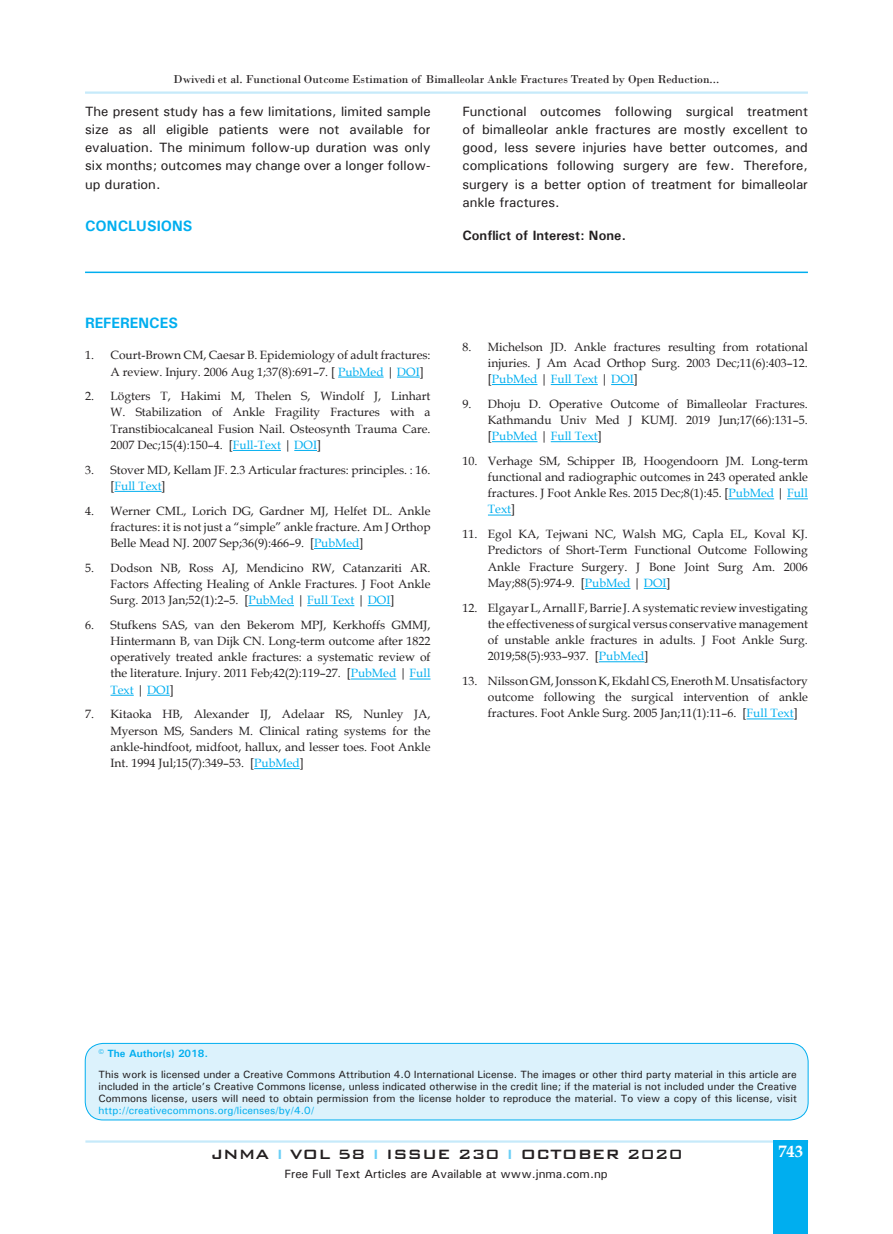
<style>
.page{position:relative;width:893px;height:1234px;background:#fff}
.page>*{position:absolute;margin:0;border:0;box-sizing:border-box;transform-origin:0 0}
.t1{font:500 18px "Bank Gothic BT";color:#231f20}
.t2{font:700 16.5px "Book Antiqua";color:#fff}
.t3{font:700 15px "Univers";color:#00aeef}
.t4{font:500 13.5px/18.3px "Univers";color:#231f20;text-align:justify}
.t5{font:700 13.5px "Univers";color:#231f20}
.t6{font:12px/16.2px "Book Antiqua";color:#231f20;text-align:justify}
.Introduction{font:12px "Bodoni";color:#231f20}
.t7{font:500 12px "Univers";color:#231f20}
.Normal_wrd_2{font:500 10.5px/12px "Univers";color:#231f20;text-align:justify}
.Normal_wrd_2-2{font:700 10.5px "Univers";color:#00aeef}
.s1{color:#00aeef}
.s2{color:#6bcff6}
</style>
<div class="page">
<hr style="left:85px;top:1140px;width:723px;height:2px;background:#c6eafa">
<div style="left:774px;top:1139px;width:34px;height:94px;background:#00aeef"></div>
<hr style="left:85px;top:91px;width:723px;height:3px;background:#c6eafa">
<hr style="left:338px;top:376px;width:46px;height:1px;background:#00aeef">
<svg style="left:397px;top:376px;width:23px;height:1px"></svg>
<hr style="left:233px;top:450px;width:48px;height:1px;background:#00aeef">
<svg style="left:294px;top:450px;width:23px;height:1px"></svg>
<hr style="left:115px;top:491px;width:47px;height:1px;background:#00aeef">
<hr style="left:314px;top:548px;width:46px;height:1px;background:#00aeef">
<hr style="left:248px;top:605px;width:46px;height:1px;background:#00aeef">
<hr style="left:307px;top:605px;width:47px;height:1px;background:#00aeef">
<svg style="left:368px;top:605px;width:22px;height:1px"></svg>
<hr style="left:351px;top:678px;width:45px;height:1px;background:#00aeef">
<svg style="left:410px;top:678px;width:21px;height:1px"></svg>
<svg style="left:111px;top:694px;width:23px;height:1px"></svg>
<svg style="left:147px;top:694px;width:23px;height:1px"></svg>
<hr style="left:254px;top:768px;width:46px;height:1px;background:#00aeef">
<hr style="left:492px;top:384px;width:45px;height:1px;background:#00aeef">
<hr style="left:551px;top:384px;width:47px;height:1px;background:#00aeef">
<svg style="left:611px;top:384px;width:23px;height:1px"></svg>
<hr style="left:492px;top:441px;width:45px;height:1px;background:#00aeef">
<hr style="left:551px;top:441px;width:47px;height:1px;background:#00aeef">
<hr style="left:729px;top:498px;width:45px;height:1px;background:#00aeef">
<svg style="left:787px;top:498px;width:21px;height:1px"></svg>
<svg style="left:488px;top:514px;width:23px;height:1px"></svg>
<hr style="left:585px;top:588px;width:45px;height:1px;background:#00aeef">
<svg style="left:644px;top:588px;width:22px;height:1px"></svg>
<hr style="left:599px;top:661px;width:45px;height:1px;background:#00aeef">
<hr style="left:747px;top:718px;width:47px;height:1px;background:#00aeef">
<hr style="left:85px;top:271px;width:723px;height:2px;background:#00aeef">
<div style="left:85px;top:1043px;width:723px;height:76px;background:#dcf2fc;border-radius:18px"></div>
<div style="left:85px;top:1042px;width:723px;height:77px;border:1px solid #00aeef;border-radius:18px"></div>
<p class="Introduction" style="left:174px;top:72px;width:547px">Dwivedi et al. Functional Outcome Estimation of Bimalleolar Ankle Fractures Treated by Open Reduction...</p>
<p class="t4" style="left:85px;top:102px;width:347px">The present study has a few limitations, limited sample size as all eligible patients were not available for evaluation. The minimum follow-up duration was only six months; outcomes may change over a longer follow&shy;up duration.</p>
<p class="t3" style="left:85px;top:216px;width:109px">CONCLUSIONS</p>
<p class="t3" style="left:85px;top:313px;width:94px">REFERENCES</p>
<p class="t6" style="left:111px;top:347px;width:321px;text-indent:-26px">1. Court-Brown CM, Caesar B. Epidemiology of adult fractures:<br>A review. Injury. 2006 Aug 1;37(8):691–7. [ <span class="s1">PubMed</span> | <span class="s1">DOI</span>]</p>
<p class="t6" style="left:111px;top:387px;width:321px;text-indent:-26px">2. Lögters T, Hakimi M, Thelen S, Windolf J, Linhart W. Stabilization of Ankle Fragility Fractures with a Transtibiocalcaneal Fusion Nail. Osteosynth Trauma Care.<br>2007 Dec;15(4):150–4. [<span class="s1">Full-Text</span> | <span class="s1">DOI</span>]</p>
<p class="t6" style="left:111px;top:461px;width:321px;text-indent:-26px">3. Stover MD, Kellam JF. 2.3 Articular fractures: principles. : 16. [<span class="s1">Full Text</span>]</p>
<p class="t6" style="left:111px;top:502px;width:321px;text-indent:-26px">4. Werner CML, Lorich DG, Gardner MJ, Helfet DL. Ankle fractures: it is not just a “simple” ankle fracture. Am J Orthop Belle Mead NJ. 2007 Sep;36(9):466–9. [<span class="s1">PubMed</span>]</p>
<p class="t6" style="left:111px;top:559px;width:321px;text-indent:-26px">5. Dodson NB, Ross AJ, Mendicino RW, Catanzariti AR.<br>Factors Affecting Healing of Ankle Fractures. J Foot Ankle Surg. 2013 Jan;52(1):2–5. [<span class="s1">PubMed</span> | <span class="s1">Full Text</span> | <span class="s1">DOI</span>]</p>
<p class="t6" style="left:111px;top:616px;width:321px;text-indent:-26px">6. Stufkens SAS, van den Bekerom MPJ, Kerkhoffs GMMJ, Hintermann B, van Dijk CN. Long-term outcome after 1822 operatively treated ankle fractures: a systematic review of the literature. Injury. 2011 Feb;42(2):119–27. [<span class="s1">PubMed</span> | <span class="s1">Full Text</span> | <span class="s1">DOI</span>]</p>
<p class="t6" style="left:111px;top:705px;width:321px;text-indent:-26px">7. Kitaoka HB, Alexander IJ, Adelaar RS, Nunley JA, Myerson MS, Sanders M. Clinical rating systems for the ankle-hindfoot, midfoot, hallux, and lesser toes. Foot Ankle Int. 1994 Jul;15(7):349–53. [<span class="s1">PubMed</span>]</p>
<p class="t4" style="left:462px;top:102px;width:347px">Functional outcomes following surgical treatment of bimalleolar ankle fractures are mostly excellent to good, less severe injuries have better outcomes, and complications following surgery are few. Therefore, surgery is a better option of treatment for bimalleolar ankle fractures.</p>
<p class="t5" style="left:462px;top:227px;width:165px">Conflict of Interest: None.</p>
<p class="t6" style="left:488px;top:338px;width:321px;text-indent:-26px">8. Michelson JD. Ankle fractures resulting from rotational injuries. J Am Acad Orthop Surg. 2003 Dec;11(6):403–12. [<span class="s1">PubMed</span> | <span class="s1">Full Text</span> | <span class="s1">DOI</span>]</p>
<p class="t6" style="left:488px;top:395px;width:321px;text-indent:-26px">9. Dhoju D. Operative Outcome of Bimalleolar Fractures.<br>Kathmandu Univ Med J KUMJ. 2019 Jun;17(66):131–5. [<span class="s1">PubMed</span> | <span class="s1">Full Text</span>]</p>
<p class="t6" style="left:488px;top:452px;width:321px;text-indent:-26px">10. Verhage SM, Schipper IB, Hoogendoorn JM. Long-term functional and radiographic outcomes in 243 operated ankle fractures. J Foot Ankle Res. 2015 Dec;8(1):45. [<span class="s1">PubMed</span> | <span class="s1">Full Text</span>]</p>
<p class="t6" style="left:488px;top:525px;width:321px;text-indent:-26px">11. Egol KA, Tejwani NC, Walsh MG, Capla EL, Koval KJ.<br>Predictors of Short-Term Functional Outcome Following Ankle Fracture Surgery. J Bone Joint Surg Am. 2006<br>May;88(5):974-9. [<span class="s1">PubMed</span> | <span class="s1">DOI</span>]</p>
<p class="t6" style="left:488px;top:599px;width:321px;text-indent:-26px">12. Elgayar L, Arnall F, Barrie J. A systematic review investigating the effectiveness of surgical versus conservative management of unstable ankle fractures in adults. J Foot Ankle Surg.<br>2019;58(5):933–937. [<span class="s1">PubMed</span>]</p>
<p class="t6" style="left:488px;top:672px;width:321px;text-indent:-26px">13. Nilsson GM, Jonsson K, Ekdahl CS, Eneroth M. Unsatisfactory outcome following the surgical intervention of ankle fractures. Foot Ankle Surg. 2005 Jan;11(1):11–6. [<span class="s1">Full Text</span>]</p>
<p class="Normal_wrd_2-2" style="left:99px;top:1046px;width:111px">© The Author(s) 2018.</p>
<p class="Normal_wrd_2" style="left:99px;top:1067px;width:700px">This work is licensed under a Creative Commons Attribution 4.0 International License. The images or other third party material in this article are included in the article’s Creative Commons license, unless indicated otherwise in the credit line; if the material is not included under the Creative Commons license, users will need to obtain permission from the license holder to reproduce the material. To view a copy of this license, visit <span class="s1">http://creativecommons.org/licenses/by/4.0/</span></p>
<h1 class="t1" style="left:211px;top:1143px;width:473px">JNMA <span class="s2">I</span> VOL 58 <span class="s2">I</span> ISSUE 230 <span class="s2">I</span> OCTOBER 2020</h1>
<p class="t7" style="left:284px;top:1166px;width:325px">Free Full Text Articles are Available at www.jnma.com.np</p>
<h2 class="t2" style="left:778px;top:1140px;width:26px">743</h2>
</div>
